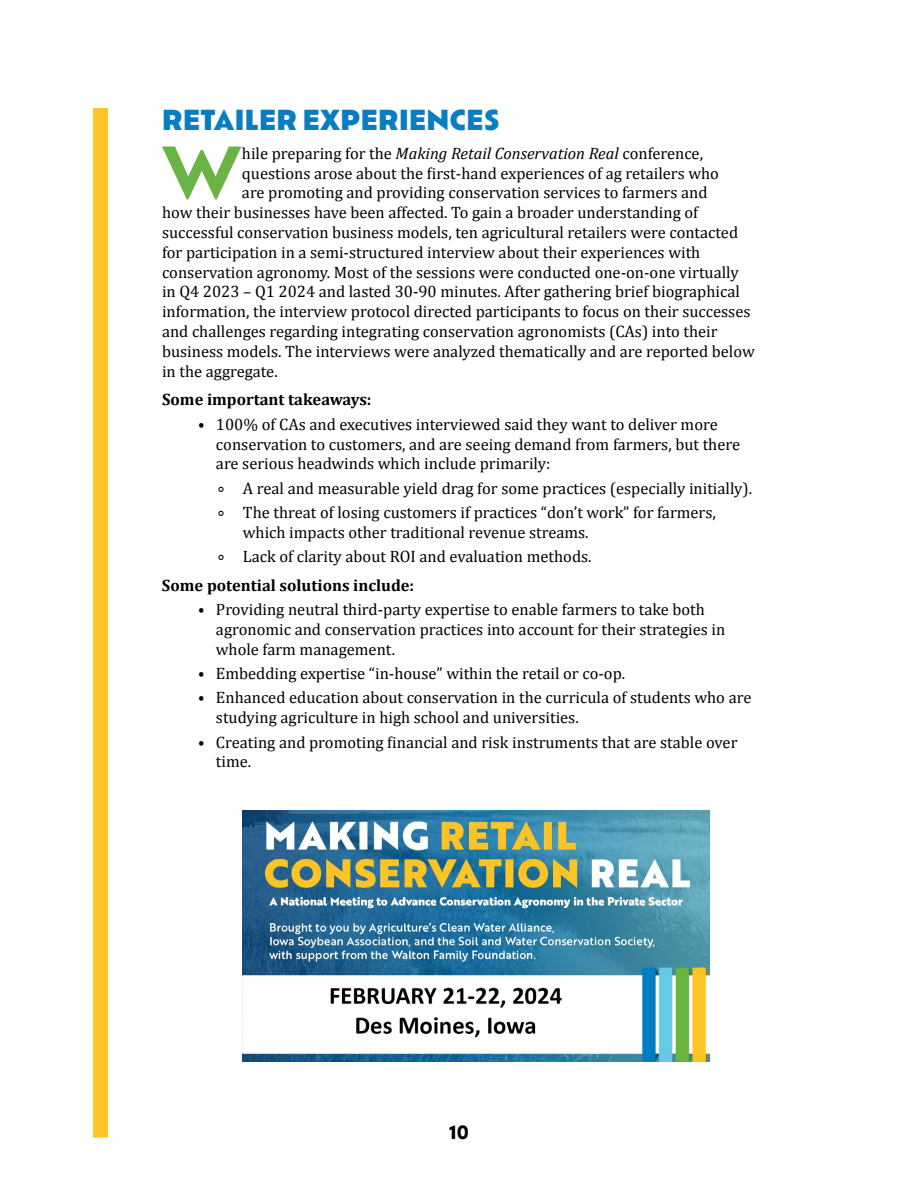
<style>
.page{position:relative;width:918px;height:1188px;background:#fff}
.page>*{position:absolute;margin:0;border:0;box-sizing:border-box;transform-origin:0 0}
.t1{font:700 69.3px "Ofelia Display";color:#6ab445}
.t2{font:800 27px "Ofelia Display";letter-spacing:.01em;color:#087dc2}
.t3{font:700 18px "Ofelia Display";color:#000}
.t4{font:16.5px/19.8px "Cambria";color:#000}
.t5{font:700 16.5px "Cambria";color:#000}
.s1{font-style:italic}
</style>
<div class="page">
<div style="left:93px;top:108px;width:15px;height:1030px;background:#ffc529"></div>
<img style="left:243px;top:810px;width:467px;height:252px">
<h2 class="t2" style="left:162px;top:101px;width:339px">RETAILER EXPERIENCES</h2>
<h1 class="t1" style="left:162px;top:123px;width:82px">W</h1>
<p class="t4" style="left:242px;top:143px;width:463px">hile preparing for the <span class="s1">Making Retail Conservation Real</span> conference,</p>
<p class="t4" style="left:242px;top:163px;width:478px">questions arose about the first-hand experiences of ag retailers who</p>
<p class="t4" style="left:242px;top:183px;width:467px">are promoting and providing conservation services to farmers and</p>
<p class="t4" style="left:162px;top:203px;width:538px">how their businesses have been affected. To gain a broader understanding of</p>
<p class="t4" style="left:162px;top:222px;width:578px">successful conservation business models, ten agricultural retailers were contacted</p>
<p class="t4" style="left:162px;top:242px;width:540px">for participation in a semi-structured interview about their experiences with</p>
<p class="t4" style="left:162px;top:262px;width:578px">conservation agronomy. Most of the sessions were conducted one-on-one virtually</p>
<p class="t4" style="left:162px;top:282px;width:579px">in Q4 2023 – Q1 2024 and lasted 30-90 minutes. After gathering brief biographical</p>
<p class="t4" style="left:162px;top:302px;width:590px">information, the interview protocol directed participants to focus on their successes</p>
<p class="t4" style="left:162px;top:321px;width:557px">and challenges regarding integrating conservation agronomists (CAs) into their</p>
<p class="t4" style="left:162px;top:341px;width:594px">business models. The interviews were analyzed thematically and are reported below</p>
<p class="t4" style="left:162px;top:361px;width:117px">in the aggregate.</p>
<p class="t5" style="left:162px;top:388px;width:211px">Some important takeaways:</p>
<p class="t4" style="left:216px;top:414px;width:526px;text-indent:-18px">⦁ 100% of CAs and executives interviewed said they want to deliver more conservation to customers, and are seeing demand from farmers, but there are serious headwinds which include primarily:</p>
<p class="t4" style="left:217px;top:476px;width:536px;line-height:24.3px">∘ A real and measurable yield drag for some practices (especially initially). ∘ The threat of losing customers if practices “don’t work” for farmers,</p>
<p class="t4" style="left:217px;top:520px;width:376px;line-height:24.3px;text-align:right">which impacts other traditional revenue streams.<br>∘ Lack of clarity about ROI and evaluation methods.</p>
<p class="t5" style="left:162px;top:574px;width:254px">Some potential solutions include:</p>
<p class="t4" style="left:216px;top:600px;width:511px;text-indent:-18px">⦁ Providing neutral third-party expertise to enable farmers to take both agronomic and conservation practices into account for their strategies in whole farm management.</p>
<p class="t4" style="left:198px;top:661px;width:555px;line-height:24.3px">⦁ Embedding expertise “in-house” within the retail or co-op.<br>⦁ Enhanced education about conservation in the curricula of students who are</p>
<p class="t4" style="left:198px;top:705px;width:541px;line-height:24.3px;text-indent:18px">studying agriculture in high school and universities.<br>⦁ Creating and promoting financial and risk instruments that are stable over</p>
<p class="t4" style="left:216px;top:752px;width:37px">time.</p>
<p class="t3" style="left:449px;top:1120px;width:22px">10</p>
</div>
